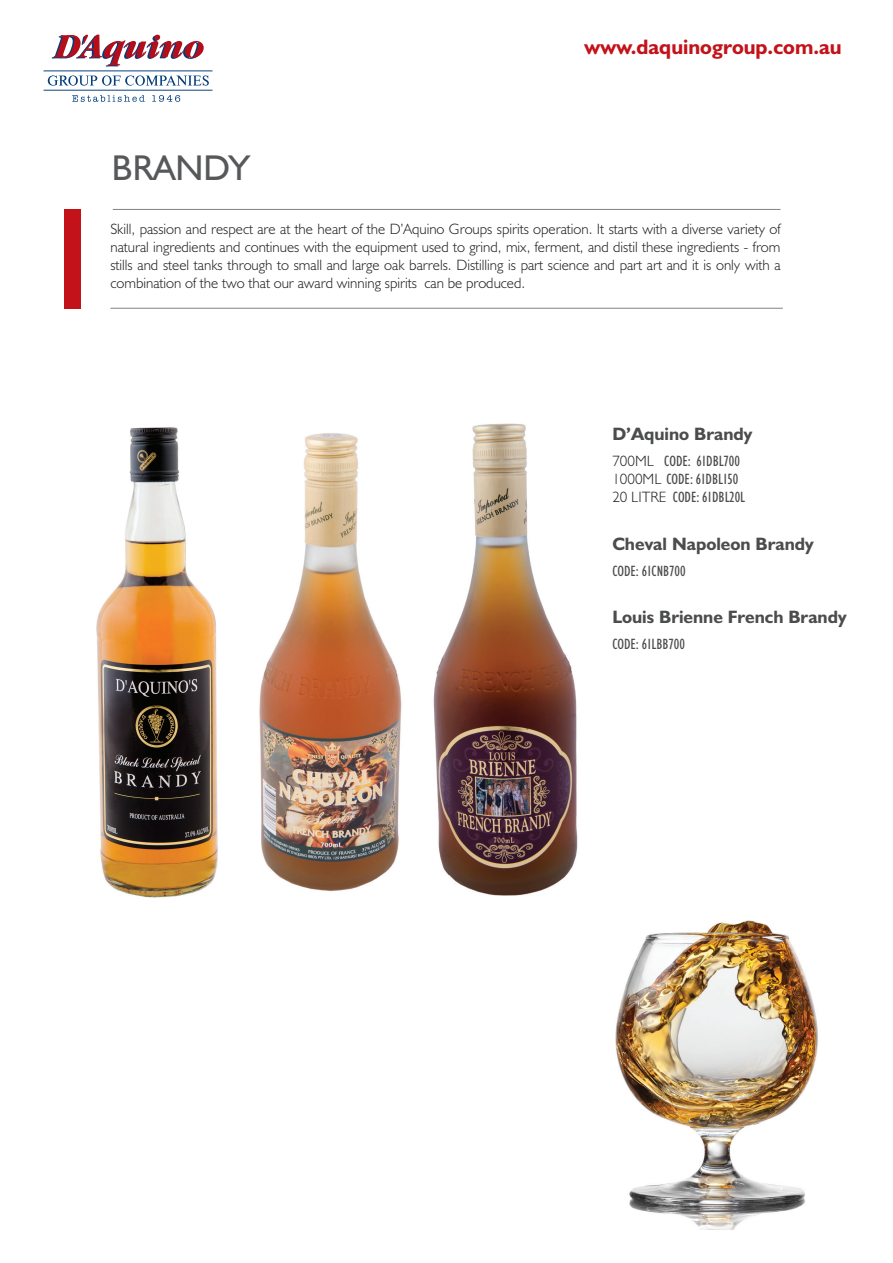
<style>
.page{position:relative;width:893px;height:1263px;background:#fff}
.page>*{position:absolute;margin:0;border:0;box-sizing:border-box;transform-origin:0 0}
.t1{font:36px "Humanist 521 BT";color:#57585a}
.t2{font:700 21px "Humanist 521 BT";color:#c4121a}
.t3{font:700 18px "Humanist 521 BT";color:#4b4c4d}
.t4{font:300 15px/18px "Humanist 521 BT";color:#231f20;text-align:justify}
.t5{font:condensed 15px/18px "Humanist 521 BT";color:#4b4c4d}
.s1{font-weight:300;font-stretch:normal;color:#231f20}
</style>
<div class="page">
<svg style="left:48px;top:75px;width:161px;height:11px"></svg>
<hr style="left:44px;top:90px;width:168px;height:1px;background:#013d7d">
<hr style="left:44px;top:70px;width:168px;height:1px;background:#013d7d">
<svg style="left:52px;top:35px;width:152px;height:32px"></svg>
<svg style="left:72px;top:95px;width:73px;height:7px"></svg>
<svg style="left:152px;top:95px;width:28px;height:7px"></svg>
<img style="left:615px;top:920px;width:203px;height:310px">
<div style="left:64px;top:209px;width:17px;height:99px;background:#c4121a"></div>
<hr style="left:113px;top:209px;width:667px;height:1px;background:#808285">
<hr style="left:110px;top:308px;width:673px;height:1px;background:#808285">
<img style="left:259px;top:423px;width:319px;height:473px">
<img style="left:96px;top:427px;width:122px;height:471px">
<h1 class="t1" style="left:112px;top:145px;width:139px">BRANDY</h1>
<h2 class="t2" style="left:584px;top:33px;width:259px">www.daquinogroup.com.au</h2>
<p class="t4" style="left:110px;top:220px;width:672px">Skill, passion and respect are at the heart of the D’Aquino Groups spirits operation. It starts with a diverse variety of natural ingredients and continues with the equipment used to grind, mix, ferment, and distil these ingredients - from stills and steel tanks through to small and large oak barrels. Distilling is part science and part art and it is only with a combination of the two that our award winning spirits can be produced.</p>
<p class="t3" style="left:612px;top:423px;width:142px">D’Aquino Brandy</p>
<p class="t5" style="left:612px;top:452px;width:134px"><span class="s1">700ml</span> CODE: 61DBL700<br><span class="s1">1000ml</span> CODE: 61DBL150<br><span class="s1">20 Litre</span> CODE: 61DBL20L</p>
<p class="t3" style="left:612px;top:532px;width:203px">Cheval Napoleon Brandy</p>
<p class="t5" style="left:612px;top:561px;width:75px">CODE: 61CNB700</p>
<p class="t3" style="left:612px;top:606px;width:236px">Louis Brienne French Brandy</p>
<p class="t5" style="left:612px;top:635px;width:74px">CODE: 61LBB700</p>
</div>
